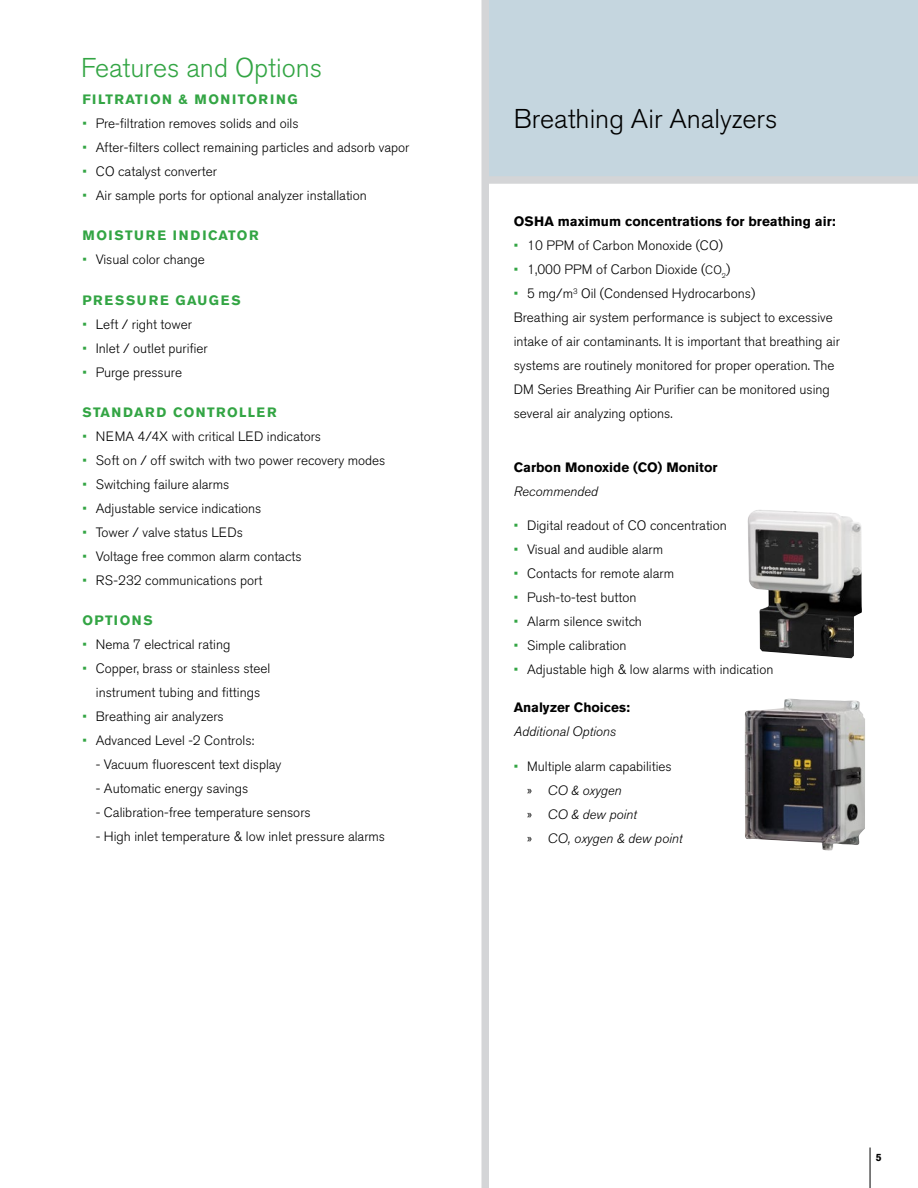
<style>
.page{position:relative;width:918px;height:1188px;background:#fff}
.page>*{position:absolute;margin:0;border:0;box-sizing:border-box;transform-origin:0 0}
.Body_Copy_Headline{font:300 27px "Akzidenz Grotesk BE";color:#000}
.Body_Copy_Headline-2{font:300 27px "Akzidenz Grotesk BE";color:#33a544}
.Body_Copy__16pt_Lead{font:300 13.5px/24px "Akzidenz Grotesk BE";color:#000;text-align:center}
.Body_Copy_Sub-Headli{font:700 13.5px "Akzidenz Grotesk BE";color:#000}
.Body_Copy__16pt_Lead-2{font:italic 300 13.5px "Akzidenz Grotesk BE";color:#000}
.Body_Copy_Headline-3{font:700 13.5px "Akzidenz Grotesk BE";letter-spacing:.1em;color:#33a544}
.Body_Copy_Headline-4{font:700 13.5px "Akzidenz Grotesk BE";letter-spacing:.12em;color:#33a544}
.Body_Copy_Headline-5{font:700 13.5px "Akzidenz Grotesk BE";letter-spacing:.13em;color:#33a544}
.t1{font:700 10.5px "Akzidenz Grotesk BE";color:#000}
.s1{color:#33a544}
.s2{font-size:12px}
.s3{font-style:normal}
</style>
<div class="page">
<hr style="left:870px;top:1148px;width:1px;height:40px;background:#000">
<div style="left:485px;top:0;width:433px;height:180px;background:#c5d6df"></div>
<div style="left:485px;top:176px;width:433px;height:8px;background:#d4d5d7"></div>
<div style="left:482px;top:0;width:7px;height:1188px;background:#d4d5d7"></div>
<img style="left:744px;top:699px;width:121px;height:152px">
<img style="left:747px;top:510px;width:115px;height:148px">
<p class="Body_Copy_Headline-2" style="left:81px;top:52px;width:243px">Features and Options</p>
<p class="Body_Copy_Headline-3" style="left:82px;top:92px;width:217px">FILTRATION &amp; MONITORING</p>
<p class="Body_Copy__16pt_Lead" style="left:82px;top:112px;width:218px"><span class="s1">•</span> Pre-filtration removes solids and oils</p>
<p class="Body_Copy__16pt_Lead" style="left:82px;top:136px;width:329px"><span class="s1">•</span> After-filters collect remaining particles and adsorb vapor</p>
<p class="Body_Copy__16pt_Lead" style="left:82px;top:160px;width:136px"><span class="s1">•</span> CO catalyst converter</p>
<p class="Body_Copy__16pt_Lead" style="left:82px;top:184px;width:286px"><span class="s1">•</span> Air sample ports for optional analyzer installation</p>
<p class="Body_Copy_Headline-4" style="left:82px;top:228px;width:178px">MOISTURE INDICATOR</p>
<p class="Body_Copy__16pt_Lead" style="left:82px;top:248px;width:124px"><span class="s1">•</span> Visual color change</p>
<p class="Body_Copy_Headline-5" style="left:82px;top:292px;width:160px">PRESSURE GAUGES</p>
<p class="Body_Copy__16pt_Lead" style="left:82px;top:312px;width:111px"><span class="s1">•</span> Left / right tower</p>
<p class="Body_Copy__16pt_Lead" style="left:82px;top:336px;width:127px"><span class="s1">•</span> Inlet / outlet purifier</p>
<p class="Body_Copy__16pt_Lead" style="left:82px;top:360px;width:101px"><span class="s1">•</span> Purge pressure</p>
<p class="Body_Copy_Headline-3" style="left:82px;top:404px;width:196px">STANDARD CONTROLLER</p>
<p class="Body_Copy__16pt_Lead" style="left:82px;top:424px;width:240px"><span class="s1">•</span> NEMA 4/4X with critical LED indicators</p>
<p class="Body_Copy__16pt_Lead" style="left:82px;top:448px;width:305px"><span class="s1">•</span> Soft on / off switch with two power recovery modes</p>
<p class="Body_Copy__16pt_Lead" style="left:82px;top:472px;width:149px"><span class="s1">•</span> Switching failure alarms</p>
<p class="Body_Copy__16pt_Lead" style="left:82px;top:496px;width:181px"><span class="s1">•</span> Adjustable service indications</p>
<p class="Body_Copy__16pt_Lead" style="left:82px;top:520px;width:162px"><span class="s1">•</span> Tower / valve status LEDs</p>
<p class="Body_Copy__16pt_Lead" style="left:82px;top:544px;width:221px"><span class="s1">•</span> Voltage free common alarm contacts</p>
<p class="Body_Copy__16pt_Lead" style="left:82px;top:568px;width:182px"><span class="s1">•</span> RS-232 communications port</p>
<p class="Body_Copy_Headline-3" style="left:82px;top:612px;width:72px">OPTIONS</p>
<p class="Body_Copy__16pt_Lead" style="left:82px;top:633px;width:149px"><span class="s1">•</span> Nema 7 electrical rating</p>
<p class="Body_Copy__16pt_Lead" style="left:82px;top:657px;width:190px"><span class="s1">•</span> Copper, brass or stainless steel instrument tubing and fittings</p>
<p class="Body_Copy__16pt_Lead" style="left:82px;top:705px;width:143px"><span class="s1">•</span> Breathing air analyzers</p>
<p class="Body_Copy__16pt_Lead" style="left:82px;top:729px;width:174px"><span class="s1">•</span> Advanced Level -2 Controls:</p>
<p class="Body_Copy__16pt_Lead" style="left:96px;top:753px;width:187px">- Vacuum fluorescent text display</p>
<p class="Body_Copy__16pt_Lead" style="left:96px;top:777px;width:154px">- Automatic energy savings</p>
<p class="Body_Copy__16pt_Lead" style="left:96px;top:801px;width:216px">- Calibration-free temperature sensors</p>
<p class="Body_Copy__16pt_Lead" style="left:96px;top:825px;width:291px">- High inlet temperature &amp; low inlet pressure alarms</p>
<p class="Body_Copy_Headline" style="left:514px;top:104px;width:265px">Breathing Air Analyzers</p>
<p class="Body_Copy_Sub-Headli" style="left:514px;top:214px;width:323px">OSHA maximum concentrations for breathing air:</p>
<p class="Body_Copy__16pt_Lead" style="left:514px;top:234px;width:211px"><span class="s1">•</span> 10 PPM of Carbon Monoxide (CO)</p>
<p class="Body_Copy__16pt_Lead" style="left:514px;top:258px;width:218px"><span class="s1">•</span> 1,000 PPM of Carbon Dioxide (<span class="s2">CO</span><sub>2</sub>)</p>
<p class="Body_Copy__16pt_Lead" style="left:514px;top:282px;width:243px"><span class="s1">•</span> 5 mg/m<sup>3</sup> Oil (Condensed Hydrocarbons)</p>
<p class="Body_Copy__16pt_Lead" style="left:514px;top:306px;width:328px;text-align:left">Breathing air system performance is subject to excessive intake of air contaminants. It is important that breathing air systems are routinely monitored for proper operation. The DM Series Breathing Air Purifier can be monitored using several air analyzing options.</p>
<p class="Body_Copy_Sub-Headli" style="left:514px;top:459px;width:205px">Carbon Monoxide (CO) Monitor</p>
<p class="Body_Copy__16pt_Lead-2" style="left:514px;top:483px;width:86px">Recommended</p>
<p class="Body_Copy__16pt_Lead" style="left:514px;top:514px;width:215px"><span class="s1">•</span> Digital readout of CO concentration</p>
<p class="Body_Copy__16pt_Lead" style="left:514px;top:538px;width:151px"><span class="s1">•</span> Visual and audible alarm</p>
<p class="Body_Copy__16pt_Lead" style="left:514px;top:562px;width:162px"><span class="s1">•</span> Contacts for remote alarm</p>
<p class="Body_Copy__16pt_Lead" style="left:514px;top:586px;width:124px"><span class="s1">•</span> Push-to-test button</p>
<p class="Body_Copy__16pt_Lead" style="left:514px;top:610px;width:130px"><span class="s1">•</span> Alarm silence switch</p>
<p class="Body_Copy__16pt_Lead" style="left:514px;top:634px;width:114px"><span class="s1">•</span> Simple calibration</p>
<p class="Body_Copy__16pt_Lead" style="left:514px;top:658px;width:261px"><span class="s1">•</span> Adjustable high &amp; low alarms with indication</p>
<p class="Body_Copy_Sub-Headli" style="left:514px;top:699px;width:118px">Analyzer Choices:</p>
<p class="Body_Copy__16pt_Lead-2" style="left:514px;top:724px;width:104px">Additional Options</p>
<p class="Body_Copy__16pt_Lead" style="left:514px;top:754px;width:159px"><span class="s1">•</span> Multiple alarm capabilities</p>
<p class="Body_Copy__16pt_Lead-2" style="left:527px;top:783px;width:96px"><span class="s3">»</span> CO &amp; oxygen</p>
<p class="Body_Copy__16pt_Lead-2" style="left:527px;top:807px;width:111px"><span class="s3">»</span> CO &amp; dew point</p>
<p class="Body_Copy__16pt_Lead-2" style="left:527px;top:831px;width:157px"><span class="s3">»</span> CO, oxygen &amp; dew point</p>
<p class="t1" style="left:876px;top:1151px;width:7px">5</p>
</div>
